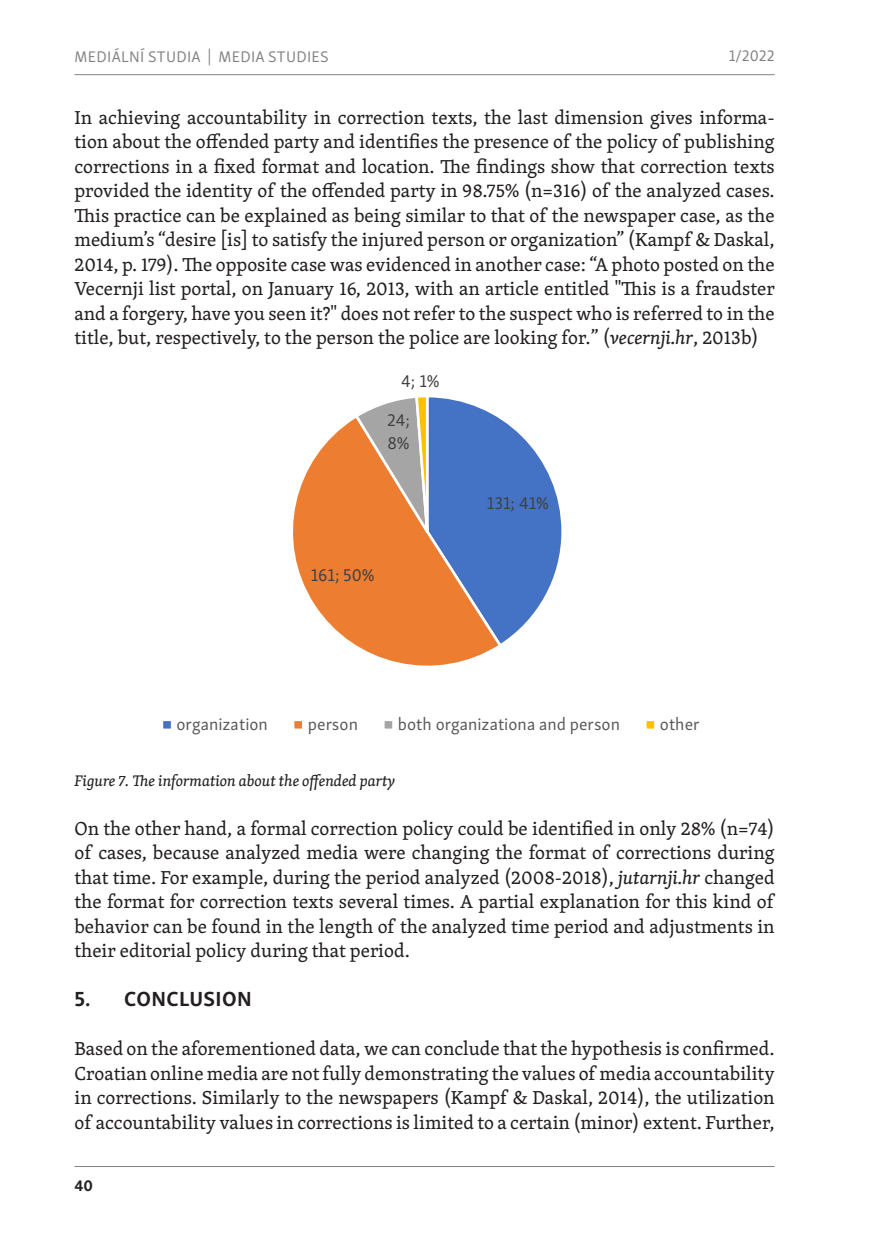
<style>
.page{position:relative;width:874px;height:1241px;background:#fff}
.page>*{position:absolute;margin:0;border:0;box-sizing:border-box;transform-origin:0 0}
.Nadpis_2{font:700 21px "Skolar Sans Latn";letter-spacing:.02em;color:#231f20}
.První_odstavec{font:19.25px/24.5px "Skolar Latin";color:#231f20;text-align:justify}
.t1{font:17.5px "Skolar Sans Latn";color:#595959}
.t2{font:17.5px/22.9px "Skolar Sans Latn";color:#404040}
.Popisek{font:italic 15.75px "Skolar Latin";color:#231f20}
.t3{font:15.75px "Skolar Sans Latn";letter-spacing:.02em;color:#808285}
.t4{font:700 15.75px "Skolar Sans Latn";color:#231f20}
.s1{font-style:italic}
</style>
<div class="page">
<hr style="left:74px;top:1165px;width:700px;height:1px;background:#808285">
<hr style="left:74px;top:74px;width:700px;height:1px;background:#808285">
<svg style="left:293px;top:420px;width:199px;height:246px"></svg>
<svg style="left:352px;top:397px;width:210px;height:252px"></svg>
<div style="left:160px;top:718px;width:13px;height:13px;background:#4472c4;border:3px solid #fff"></div>
<div style="left:291px;top:718px;width:13px;height:13px;background:#ed7d31;border:3px solid #fff"></div>
<div style="left:382px;top:718px;width:12px;height:13px;background:#a5a5a5;border:3px solid #fff"></div>
<div style="left:643px;top:718px;width:13px;height:13px;background:#ffc000;border:3px solid #fff"></div>
<p class="t3" style="left:75px;top:45px;width:255px">MEDIÁLNÍ STUDIA | MEDIA STUDIES</p>
<p class="t3" style="left:728px;top:44px;width:47px">1/2022</p>
<p class="První_odstavec" style="left:74px;top:104px;width:701px">In achieving accountability in correction texts, the last dimension gives informa&shy;tion about the offended party and identifies the presence of the policy of publishing corrections in a fixed format and location. The findings show that correction texts provided the identity of the offended party in 98.75% (n=316) of the analyzed cases.<br>This practice can be explained as being similar to that of the newspaper case, as the medium’s “desire [is] to satisfy the injured person or organization” (Kampf &amp; Daskal, 2014, p. 179). The opposite case was evidenced in another case: “A photo posted on the Vecernji list portal, on January 16, 2013, with an article entitled "This is a fraudster and a forgery, have you seen it?" does not refer to the suspect who is referred to in the title, but, respectively, to the person the police are looking for.” (<span class="s1">vecernji.hr</span>, 2013b)</p>
<p class="t2" style="left:401px;top:368px;width:40px">4; 1%</p>
<p class="t2" style="left:387px;top:407px;width:24px">24;<br>8%</p>
<p class="t2" style="left:310px;top:562px;width:66px">161; 50%</p>
<p class="t2" style="left:486px;top:490px;width:64px">131; 41%</p>
<p class="t1" style="left:176px;top:710px;width:93px">organization</p>
<p class="t1" style="left:307px;top:710px;width:52px">person</p>
<p class="t1" style="left:398px;top:710px;width:223px">both organizationa and person</p>
<p class="t1" style="left:659px;top:710px;width:41px">other</p>
<p class="Popisek" style="left:74px;top:768px;width:322px">Figure 7. The information about the offended party</p>
<p class="První_odstavec" style="left:74px;top:815px;width:701px">On the other hand, a formal correction policy could be identified in only 28% (n=74) of cases, because analyzed media were changing the format of corrections during that time. For example, during the period analyzed (2008-2018), <span class="s1">jutarnji.hr</span> changed the format for correction texts several times. A partial explanation for this kind of behavior can be found in the length of the analyzed time period and adjustments in their editorial policy during that period.</p>
<p class="Nadpis_2" style="left:74px;top:981px;width:179px">5. CONCLUSION</p>
<p class="První_odstavec" style="left:74px;top:1035px;width:701px">Based on the aforementioned data, we can conclude that the hypothesis is confirmed.<br>Croatian online media are not fully demonstrating the values of media accountability in corrections. Similarly to the newspapers (Kampf &amp; Daskal, 2014), the utilization of accountability values in corrections is limited to a certain (minor) extent. Further,</p>
<p class="t4" style="left:74px;top:1172px;width:20px">40</p>
</div>
